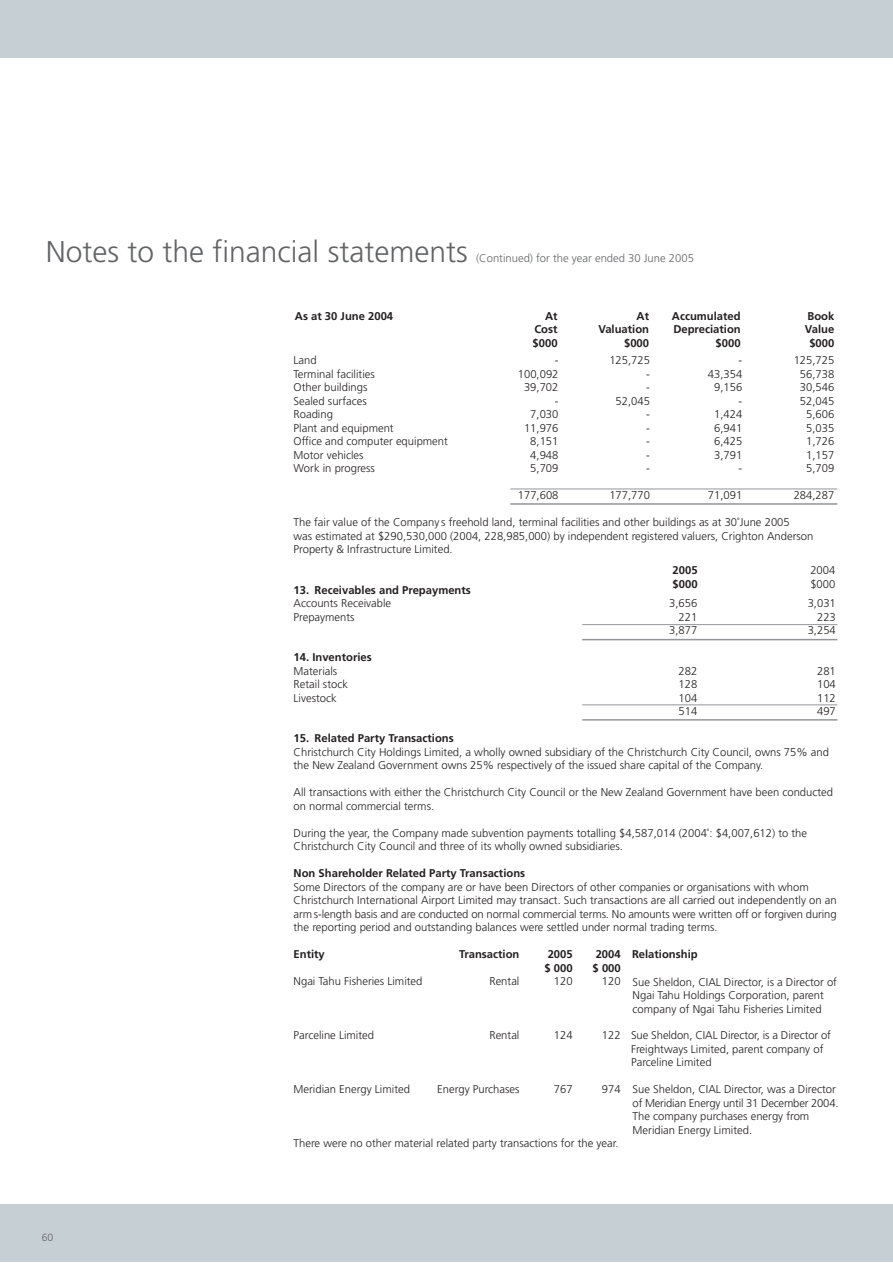
<style>
.page{position:relative;width:893px;height:1263px;background:#fff}
.page>*{position:absolute;margin:0;border:0;box-sizing:border-box;transform-origin:0 0}
.t1{font:300 30px "Frutiger";color:#636466}
.t2{font:300 11.25px/13.5px "Frutiger";color:#231f20}
.t3{font:700 11.25px "Frutiger";color:#231f20}
.t4{font:300 11.25px "Frutiger";color:#636466}
.t5{font:300 10.5px "Frutiger";color:#636466}
</style>
<div class="page">
<div style="left:1px;top:0;width:891px;height:57px;background:#c6cfd4"></div>
<div style="left:1px;top:1205px;width:891px;height:57px;background:#c6cfd4"></div>
<hr style="left:510px;top:489px;width:327px;height:1px;background:#939598">
<hr style="left:510px;top:503px;width:327px;height:2px;background:#939598">
<hr style="left:582px;top:624px;width:255px;height:1px;background:#939598">
<hr style="left:582px;top:639px;width:255px;height:1px;background:#939598">
<hr style="left:582px;top:704px;width:255px;height:1px;background:#939598">
<hr style="left:582px;top:719px;width:255px;height:2px;background:#939598">
<h1 class="t1" style="left:46px;top:239px;width:423px">Notes to the financial statements</h1>
<p class="t4" style="left:476px;top:253px;width:219px">(Continued) for the year ended 30 June 2005</p>
<p class="t3" style="left:295px;top:312px;width:100px">As at 30 June 2004</p>
<p class="t3" style="left:545px;top:312px;width:14px">At</p>
<p class="t3" style="left:636px;top:312px;width:14px">At</p>
<p class="t3" style="left:672px;top:312px;width:70px">Accumulated</p>
<p class="t3" style="left:807px;top:312px;width:28px">Book</p>
<p class="t3" style="left:534px;top:325px;width:25px">Cost</p>
<p class="t3" style="left:598px;top:325px;width:52px">Valuation</p>
<p class="t3" style="left:673px;top:325px;width:69px">Depreciation</p>
<p class="t3" style="left:805px;top:325px;width:31px">Value</p>
<p class="t3" style="left:532px;top:339px;width:27px">$000</p>
<p class="t3" style="left:624px;top:339px;width:27px">$000</p>
<p class="t3" style="left:715px;top:339px;width:27px">$000</p>
<p class="t3" style="left:809px;top:339px;width:27px">$000</p>
<p class="t2" style="left:293px;top:355px;width:25px">Land</p>
<p class="t2" style="left:554px;top:355px;width:5px">-</p>
<p class="t2" style="left:609px;top:355px;width:42px">125,725</p>
<p class="t2" style="left:738px;top:355px;width:5px">-</p>
<p class="t2" style="left:793px;top:355px;width:42px">125,725</p>
<p class="t2" style="left:293px;top:368px;width:83px">Terminal facilities</p>
<p class="t2" style="left:518px;top:368px;width:42px">100,092</p>
<p class="t2" style="left:646px;top:368px;width:5px">-</p>
<p class="t2" style="left:708px;top:368px;width:36px">43,354</p>
<p class="t2" style="left:800px;top:368px;width:36px">56,738</p>
<p class="t2" style="left:293px;top:382px;width:75px">Other buildings</p>
<p class="t2" style="left:524px;top:382px;width:36px">39,702</p>
<p class="t2" style="left:646px;top:382px;width:5px">-</p>
<p class="t2" style="left:714px;top:382px;width:30px">9,156</p>
<p class="t2" style="left:800px;top:382px;width:36px">30,546</p>
<p class="t2" style="left:293px;top:395px;width:75px">Sealed surfaces</p>
<p class="t2" style="left:554px;top:395px;width:5px">-</p>
<p class="t2" style="left:615px;top:395px;width:36px">52,045</p>
<p class="t2" style="left:738px;top:395px;width:5px">-</p>
<p class="t2" style="left:800px;top:395px;width:36px">52,045</p>
<p class="t2" style="left:293px;top:409px;width:41px">Roading</p>
<p class="t2" style="left:530px;top:409px;width:30px">7,030</p>
<p class="t2" style="left:646px;top:409px;width:5px">-</p>
<p class="t2" style="left:714px;top:409px;width:30px">1,424</p>
<p class="t2" style="left:806px;top:409px;width:30px">5,606</p>
<p class="t2" style="left:293px;top:422px;width:102px">Plant and equipment</p>
<p class="t2" style="left:524px;top:422px;width:36px">11,976</p>
<p class="t2" style="left:646px;top:422px;width:5px">-</p>
<p class="t2" style="left:714px;top:422px;width:30px">6,941</p>
<p class="t2" style="left:806px;top:422px;width:30px">5,035</p>
<p class="t2" style="left:293px;top:436px;width:156px">Office and computer equipment</p>
<p class="t2" style="left:530px;top:436px;width:30px">8,151</p>
<p class="t2" style="left:646px;top:436px;width:5px">-</p>
<p class="t2" style="left:714px;top:436px;width:30px">6,425</p>
<p class="t2" style="left:806px;top:436px;width:30px">1,726</p>
<p class="t2" style="left:293px;top:449px;width:72px">Motor vehicles</p>
<p class="t2" style="left:530px;top:449px;width:30px">4,948</p>
<p class="t2" style="left:646px;top:449px;width:5px">-</p>
<p class="t2" style="left:714px;top:449px;width:30px">3,791</p>
<p class="t2" style="left:806px;top:449px;width:30px">1,157</p>
<p class="t2" style="left:293px;top:463px;width:83px">Work in progress</p>
<p class="t2" style="left:530px;top:463px;width:30px">5,709</p>
<p class="t2" style="left:646px;top:463px;width:5px">-</p>
<p class="t2" style="left:738px;top:463px;width:5px">-</p>
<p class="t2" style="left:806px;top:463px;width:30px">5,709</p>
<p class="t2" style="left:518px;top:490px;width:42px">177,608</p>
<p class="t2" style="left:609px;top:490px;width:42px">177,770</p>
<p class="t2" style="left:708px;top:490px;width:36px">71,091</p>
<p class="t2" style="left:793px;top:490px;width:42px">284,287</p>
<p class="t2" style="left:293px;top:517px;width:521px">The fair value of the Company s freehold land, terminal facilities and other buildings as at 30˚June 2005<br>was estimated at $290,530,000 (2004, 228,985,000) by independent registered valuers, Crighton Anderson<br>Property &amp; Infrastructure Limited.</p>
<p class="t3" style="left:293px;top:585px;width:179px">13. Receivables and Prepayments</p>
<p class="t2" style="left:293px;top:598px;width:99px">Accounts Receivable</p>
<p class="t2" style="left:669px;top:598px;width:30px">3,656</p>
<p class="t2" style="left:807px;top:598px;width:30px">3,031</p>
<p class="t2" style="left:293px;top:611px;width:63px">Prepayments</p>
<p class="t2" style="left:678px;top:611px;width:20px">221</p>
<p class="t2" style="left:817px;top:611px;width:20px">223</p>
<p class="t2" style="left:669px;top:625px;width:30px">3,877</p>
<p class="t2" style="left:807px;top:625px;width:30px">3,254</p>
<p class="t3" style="left:293px;top:653px;width:80px">14. Inventories</p>
<p class="t2" style="left:293px;top:665px;width:45px">Materials</p>
<p class="t2" style="left:678px;top:665px;width:20px">282</p>
<p class="t2" style="left:817px;top:665px;width:20px">281</p>
<p class="t2" style="left:293px;top:679px;width:56px">Retail stock</p>
<p class="t2" style="left:678px;top:679px;width:20px">128</p>
<p class="t2" style="left:817px;top:679px;width:20px">104</p>
<p class="t2" style="left:293px;top:692px;width:45px">Livestock</p>
<p class="t2" style="left:678px;top:692px;width:20px">104</p>
<p class="t2" style="left:817px;top:692px;width:20px">112</p>
<p class="t2" style="left:678px;top:706px;width:20px">514</p>
<p class="t2" style="left:817px;top:706px;width:20px">497</p>
<p class="t3" style="left:293px;top:734px;width:162px">15. Related Party Transactions</p>
<p class="t2" style="left:293px;top:746px;width:537px">Christchurch City Holdings Limited, a wholly owned subsidiary of the Christchurch City Council, owns 75% and the New Zealand Government owns 25% respectively of the issued share capital of the Company.</p>
<p class="t2" style="left:293px;top:787px;width:541px">All transactions with either the Christchurch City Council or the New Zealand Government have been conducted on normal commercial terms.</p>
<p class="t2" style="left:293px;top:827px;width:515px">During the year, the Company made subvention payments totalling $4,587,014 (2004˚: $4,007,612) to the<br>Christchurch City Council and three of its wholly owned subsidiaries.</p>
<p class="t3" style="left:293px;top:869px;width:233px">Non Shareholder Related Party Transactions</p>
<p class="t2" style="left:293px;top:881px;width:544px">Some Directors of the company are or have been Directors of other companies or organisations with whom Christchurch International Airport Limited may transact. Such transactions are all carried out independently on an arm s-length basis and are conducted on normal commercial terms. No amounts were written off or forgiven during the reporting period and outstanding balances were settled under normal trading terms.</p>
<p class="t3" style="left:293px;top:950px;width:33px">Entity</p>
<p class="t3" style="left:459px;top:950px;width:62px">Transaction</p>
<p class="t3" style="left:547px;top:950px;width:27px">2005</p>
<p class="t3" style="left:595px;top:950px;width:103px">2004 Relationship</p>
<p class="t3" style="left:544px;top:963px;width:30px">$ 000</p>
<p class="t3" style="left:592px;top:963px;width:30px">$ 000</p>
<p class="t2" style="left:293px;top:976px;width:130px">Ngai Tahu Fisheries Limited</p>
<p class="t2" style="left:489px;top:976px;width:32px">Rental</p>
<p class="t2" style="left:554px;top:976px;width:20px">120</p>
<p class="t2" style="left:602px;top:976px;width:20px">120</p>
<p class="t3" style="left:672px;top:566px;width:27px">2005</p>
<p class="t2" style="left:810px;top:564px;width:27px">2004</p>
<p class="t3" style="left:672px;top:579px;width:27px">$000</p>
<p class="t2" style="left:810px;top:578px;width:27px">$000</p>
<p class="t2" style="left:632px;top:976px;width:206px">Sue Sheldon, CIAL Director, is a Director of<br>Ngai Tahu Holdings Corporation, parent company of Ngai Tahu Fisheries Limited</p>
<p class="t2" style="left:631px;top:1029px;width:201px">Sue Sheldon, CIAL Director, is a Director of<br>Freightways Limited, parent company of<br>Parceline Limited</p>
<p class="t2" style="left:632px;top:1083px;width:207px">Sue Sheldon, CIAL Director, was a Director of Meridian Energy until 31 December 2004.<br>The company purchases energy from Meridian Energy Limited.</p>
<p class="t2" style="left:293px;top:1030px;width:82px">Parceline Limited</p>
<p class="t2" style="left:489px;top:1030px;width:32px">Rental</p>
<p class="t2" style="left:554px;top:1030px;width:20px">124</p>
<p class="t2" style="left:602px;top:1030px;width:20px">122</p>
<p class="t2" style="left:293px;top:1084px;width:118px">Meridian Energy Limited</p>
<p class="t2" style="left:437px;top:1084px;width:84px">Energy Purchases</p>
<p class="t2" style="left:554px;top:1084px;width:20px">767</p>
<p class="t2" style="left:602px;top:1084px;width:20px">974</p>
<p class="t5" style="left:42px;top:1233px;width:13px">60</p>
<p class="t2" style="left:293px;top:1138px;width:326px">There were no other material related party transactions for the year.</p>
</div>
